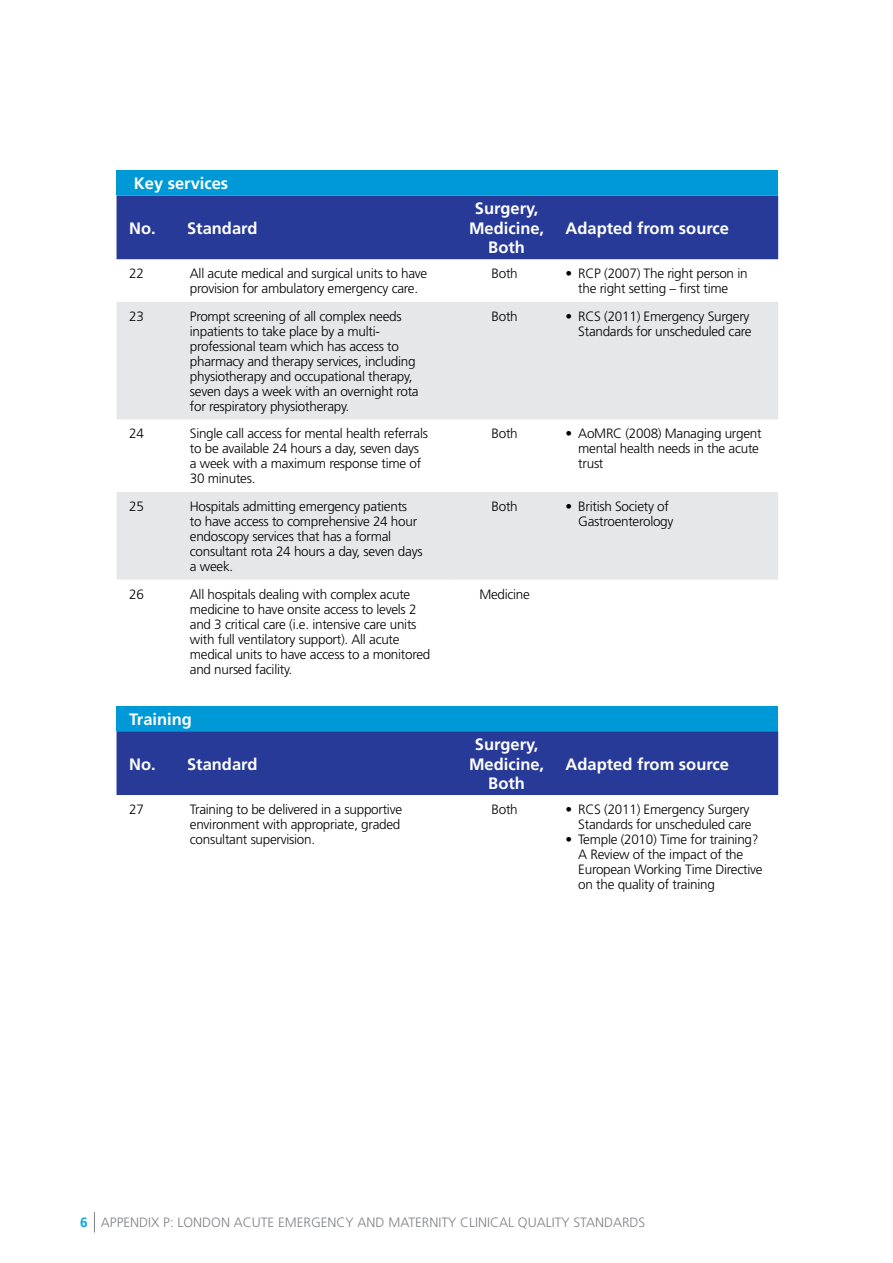
<style>
.page{position:relative;width:893px;height:1263px;background:#fff}
.page>*{position:absolute;margin:0;border:0;box-sizing:border-box;transform-origin:0 0}
.t1{font:700 16.5px/19.5px "Frutiger";color:#fff;text-align:center}
.t2{font:300 13.5px/15px "Frutiger";letter-spacing:-.02em;color:#000}
.t3{font:300 13.5px "Frutiger";color:#808285}
.s1{font-weight:700;color:#00a7de}
</style>
<div class="page">
<svg style="left:94px;top:1212px;width:1px;height:20px"></svg>
<div style="left:117px;top:171px;width:661px;height:24px;background:#0099d8"></div>
<div style="left:117px;top:195px;width:661px;height:64px;background:#283a97"></div>
<svg style="left:117px;top:302px;width:661px;height:278px;fill:#e6e7e8"></svg>
<div style="left:117px;top:706px;width:661px;height:25px;background:#0099d8"></div>
<div style="left:117px;top:731px;width:661px;height:64px;background:#283a97"></div>
<p class="t1" style="left:134px;top:174px;width:96px">Key services</p>
<p class="t1" style="left:129px;top:218px;width:130px">No. Standard</p>
<p class="t1" style="left:469px;top:199px;width:77px">Surgery,<br>Medicine,<br>Both</p>
<p class="t1" style="left:566px;top:218px;width:165px">Adapted from source</p>
<p class="t2" style="left:129px;top:266px;width:16px">22</p>
<p class="t2" style="left:190px;top:266px;width:239px">All acute medical and surgical units to have provision for ambulatory emergency care.</p>
<p class="t2" style="left:492px;top:266px;width:28px">Both</p>
<p class="t2" style="left:566px;top:266px;width:184px;text-align:center">• RC P (2007) The right person in the right setting – first time</p>
<p class="t2" style="left:129px;top:309px;width:16px">23</p>
<p class="t2" style="left:190px;top:309px;width:230px">Prompt screening of all complex needs inpatients to take place by a multi&shy;professional team which has access to pharmacy and therapy services, including physiotherapy and occupational therapy, seven days a week with an overnight rota for respiratory physiotherapy.</p>
<p class="t2" style="left:492px;top:309px;width:28px">Both</p>
<p class="t2" style="left:566px;top:309px;width:15px">• RCS</p>
<p class="t2" style="left:578px;top:309px;width:175px;text-align:right">(2011) Emergency Surgery<br>Standards for unscheduled care</p>
<p class="t2" style="left:129px;top:426px;width:16px">24</p>
<p class="t2" style="left:190px;top:426px;width:240px">Single call access for mental health referrals to be available 24 hours a day, seven days a week with a maximum response time of 30 minutes.</p>
<p class="t2" style="left:492px;top:426px;width:28px">Both</p>
<p class="t2" style="left:566px;top:426px;width:39px">• AoMRC</p>
<p class="t2" style="left:578px;top:426px;width:185px;text-indent:47px">(2008) Managing urgent mental health needs in the acute trust</p>
<p class="t2" style="left:129px;top:499px;width:16px">25</p>
<p class="t2" style="left:190px;top:499px;width:234px">Hospitals admitting emergency patients<br>to have access to comprehensive 24 hour endoscopy services that has a formal consultant rota 24 hours a day, seven days a week.</p>
<p class="t2" style="left:492px;top:499px;width:28px">Both</p>
<p class="t2" style="left:578px;top:499px;width:97px;text-indent:-13px">• British Society of<br>Gastroenterology</p>
<p class="t2" style="left:129px;top:586px;width:16px">26</p>
<p class="t2" style="left:190px;top:586px;width:242px">All hospitals dealing with complex acute medicine to have onsite access to levels 2 and 3 critical care (i.e. intensive care units with full ventilatory support). All acute medical units to have access to a monitored and nursed facility.</p>
<p class="t2" style="left:479px;top:586px;width:52px">Medicine</p>
<p class="t1" style="left:129px;top:709px;width:64px">Training</p>
<p class="t1" style="left:129px;top:754px;width:130px">No. Standard</p>
<p class="t1" style="left:469px;top:734px;width:77px">Surgery,<br>Medicine,<br>Both</p>
<p class="t1" style="left:566px;top:754px;width:165px">Adapted from source</p>
<p class="t2" style="left:578px;top:802px;width:175px;text-align:right">(2011) Emergency Surgery<br>Standards for unscheduled care</p>
<p class="t2" style="left:578px;top:832px;width:186px;text-indent:-13px">• Temple (2010) Time for training?<br>A Review of the impact of the<br>European Working Time Directive on the quality of training</p>
<p class="t2" style="left:129px;top:802px;width:16px">27</p>
<p class="t2" style="left:190px;top:802px;width:214px">Training to be delivered in a supportive environment with appropriate, graded consultant supervision.</p>
<p class="t2" style="left:492px;top:802px;width:28px">Both</p>
<p class="t2" style="left:566px;top:802px;width:15px">• RCS</p>
<p class="t3" style="left:80px;top:1215px;width:287px"><span class="s1">6</span> APPENDIX P: london acute emergency and</p>
<p class="t3" style="left:388px;top:1215px;width:208px">maternity clini cal quality standa</p>
<p class="t3" style="left:622px;top:1215px;width:25px">rds</p>
</div>
